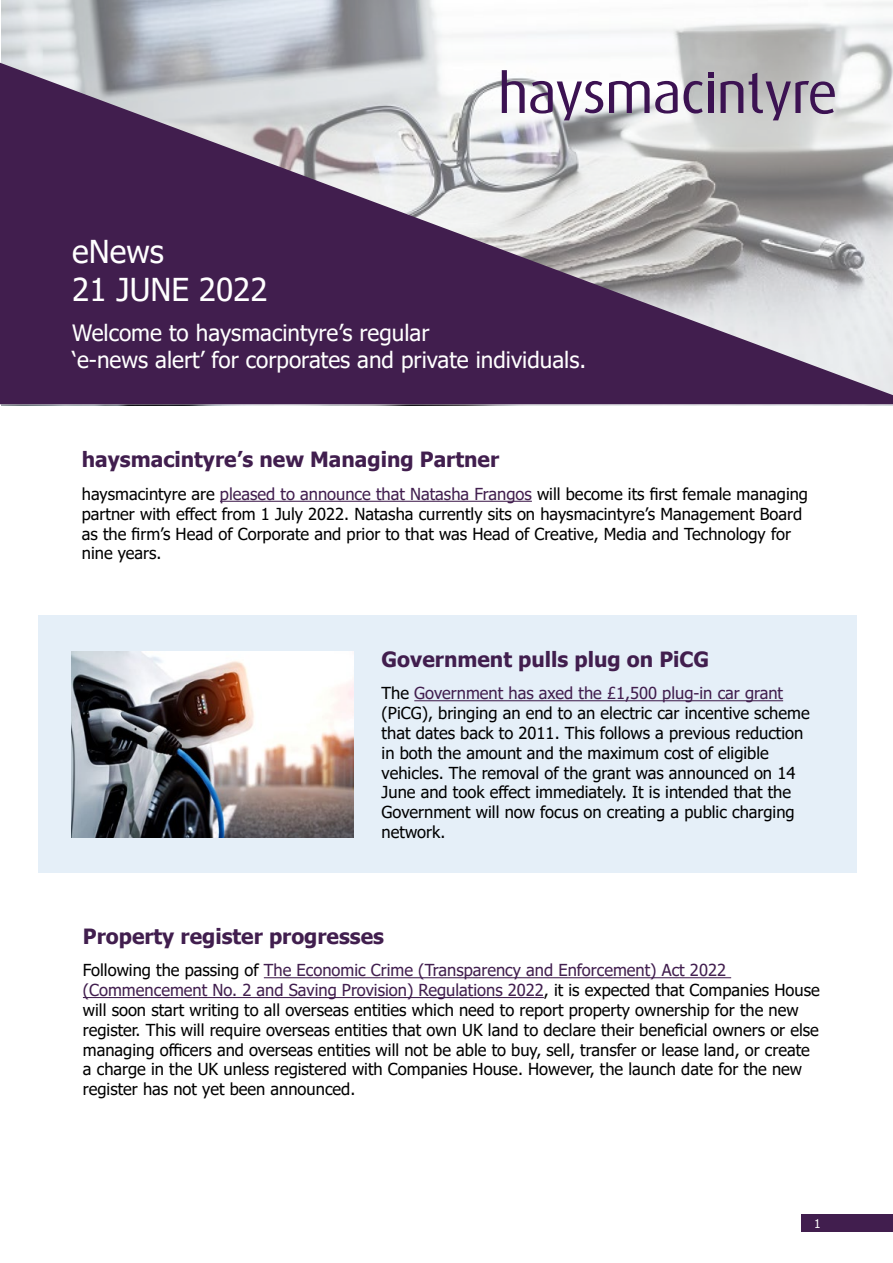
<style>
.page{position:relative;width:893px;height:1263px;background:#fff}
.page>*{position:absolute;margin:0;border:0;box-sizing:border-box;transform-origin:0 0}
.t1{font:31.5px/37.8px "Tahoma";color:#fff}
.t2{font:22.5px/27px "Tahoma";color:#fff}
.t3{font:700 21px "Tahoma";color:#411e4e}
.t4{font:16.5px/19.8px "Tahoma";color:#000}
.t5{font:12px "Tahoma";color:#fff}
.s1{color:#411e4e}
</style>
<div class="page">
<div style="left:801px;top:1215px;width:92px;height:17px;background:#411e4e"></div>
<svg style="left:0;top:0;width:893px;height:405px"></svg>
<svg style="left:0;top:63px;width:893px;height:341px;fill:#411e4e"></svg>
<svg style="left:502px;top:70px;width:101px;height:50px"></svg>
<svg style="left:721px;top:81px;width:22px;height:32px"></svg>
<svg style="left:609px;top:73px;width:104px;height:41px"></svg>
<svg style="left:749px;top:73px;width:86px;height:47px"></svg>
<div style="left:38px;top:615px;width:819px;height:257px;background:#e5eff8"></div>
<img style="left:71px;top:652px;width:282px;height:185px">
<hr style="left:414px;top:700px;width:369px;height:1px;background:#411e4e">
<hr style="left:220px;top:501px;width:312px;height:1px;background:#411e4e">
<hr style="left:264px;top:977px;width:467px;height:1px;background:#411e4e">
<hr style="left:83px;top:997px;width:461px;height:1px;background:#411e4e">
<h1 class="t1" style="left:72px;top:235px;width:197px">eNews<br>21 JUNE 2022</h1>
<h2 class="t2" style="left:72px;top:320px;width:515px">Welcome to haysmacintyre’s regular<br>‘e-news alert’ for corporates and private individuals.</h2>
<p class="t3" style="left:82px;top:445px;width:419px">haysmacintyre’s new Managing Partner</p>
<p class="t4" style="left:82px;top:485px;width:728px">haysmacintyre are <span class="s1">pleased to announce that Natasha Frangos</span> will become its first female managing partner with effect from 1 July 2022. Natasha currently sits on haysmacintyre’s Management Board as the firm’s Head of Corporate and prior to that was Head of Creative, Media and Technology for nine years.</p>
<p class="t3" style="left:382px;top:644px;width:329px">Government pulls plug on PiCG</p>
<p class="t4" style="left:382px;top:684px;width:430px">The <span class="s1">Government has axed the £1,500 plug-in car grant </span>(PiCG), bringing an end to an electric car incentive scheme that dates back to 2011. This follows a previous reduction in both the amount and the maximum cost of eligible vehicles. The removal of the grant was announced on 14<br>June and took effect immediately. It is intended that the Government will now focus on creating a public charging network.</p>
<p class="t3" style="left:83px;top:921px;width:303px">Property register progresses</p>
<p class="t4" style="left:83px;top:961px;width:738px">Following the passing of <span class="s1">The Economic Crime (Transparency and Enforcement) Act 2022 (Commencement No. 2 and Saving Provision) Regulations 2022</span>, it is expected that Companies House will soon start writing to all overseas entities which need to report property ownership for the new register. This will require overseas entities that own UK land to declare their beneficial owners or else managing officers and overseas entities will not be able to buy, sell, transfer or lease land, or create a charge in the UK unless registered with Companies House. However, the launch date for the new register has not yet been announced.</p>
<p class="t5" style="left:814px;top:1215px;width:8px">1</p>
</div>
